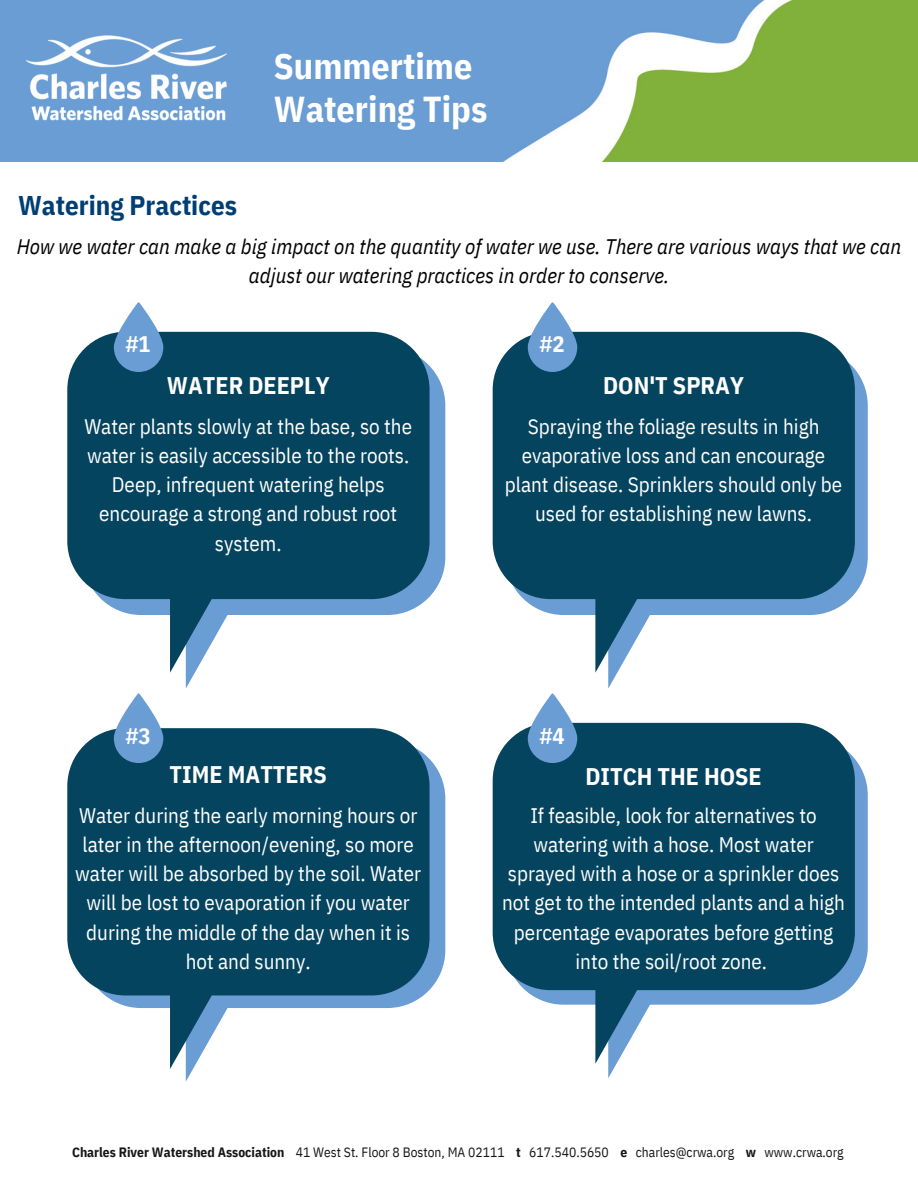
<style>
.page{position:relative;width:918px;height:1188px;background:#fff}
.page>*{position:absolute;margin:0;border:0;box-sizing:border-box;transform-origin:0 0}
.t1{font:700 36px/42.8px "IBM Plex Sans Cond";color:#fff}
.t2{font:700 27px "IBM Plex Sans Cond";color:#003e74}
.t3{font:700 24px "IBM Plex Sans Cond";color:#fff}
.t4{font:700 22.5px "IBM Plex Sans Cond";color:#fff}
.t5{font:21px/29.2px "IBM Plex Sans Cond";color:#fff;text-align:center}
.t6{font:italic 21px/29.2px "IBM Plex Sans Cond";color:#000;text-align:center}
.t7{font:13.5px "IBM Plex Sans Cond";color:#171615}
.s1{font-weight:700}
</style>
<div class="page">
<img style="left:0;top:0;width:918px;height:162px">
<svg style="left:608px;top:369px;width:260px;height:320px"></svg>
<svg style="left:493px;top:332px;width:362px;height:341px;fill:#05445e"></svg>
<svg style="left:528px;top:302px;width:49px;height:70px"></svg>
<svg style="left:185px;top:366px;width:260px;height:323px"></svg>
<svg style="left:67px;top:332px;width:363px;height:341px;fill:#05445e"></svg>
<svg style="left:114px;top:302px;width:49px;height:70px"></svg>
<svg style="left:185px;top:759px;width:260px;height:323px"></svg>
<svg style="left:67px;top:728px;width:363px;height:341px;fill:#05445e"></svg>
<svg style="left:114px;top:693px;width:49px;height:70px"></svg>
<svg style="left:608px;top:759px;width:260px;height:319px"></svg>
<svg style="left:493px;top:723px;width:362px;height:341px;fill:#05445e"></svg>
<svg style="left:528px;top:693px;width:49px;height:70px"></svg>
<img style="left:25px;top:21px;width:204px;height:114px">
<p class="t2" style="left:18px;top:187px;width:220px">Watering Practices</p>
<h1 class="t1" style="left:274px;top:44px;width:215px">Summertime<br>Watering Tips</h1>
<p class="t6" style="left:17px;top:231px;width:886px">How we water can make a big impact on the quantity of water we use. There are various ways that we can adjust our watering practices in order to conserve.</p>
<p class="t4" style="left:126px;top:329px;width:26px">#1</p>
<p class="t4" style="left:540px;top:329px;width:26px">#2</p>
<p class="t3" style="left:167px;top:370px;width:164px">WATER DEEPLY</p>
<p class="t3" style="left:603px;top:370px;width:142px">DON'T SPRAY</p>
<p class="t5" style="left:84px;top:411px;width:329px">Water plants slowly at the base, so the water is easily accessible to the roots.<br>Deep, infrequent watering helps encourage a strong and robust root system.</p>
<p class="t5" style="left:505px;top:411px;width:339px">Spraying the foliage results in high evaporative loss and can encourage plant disease. Sprinklers should only be used for establishing new lawns.</p>
<p class="t4" style="left:126px;top:721px;width:26px">#3</p>
<p class="t4" style="left:540px;top:721px;width:26px">#4</p>
<p class="t3" style="left:170px;top:759px;width:159px">TIME MATTERS</p>
<p class="t3" style="left:585px;top:761px;width:178px">DITCH THE HOSE</p>
<p class="t5" style="left:75px;top:800px;width:347px">Water during the early morning hours or later in the afternoon/evening, so more water will be absorbed by the soil. Water will be lost to evaporation if you water during the middle of the day when it is hot and sunny.</p>
<p class="t5" style="left:502px;top:800px;width:344px">If feasible, look for alternatives to watering with a hose. Most water sprayed with a hose or a sprinkler does not get to the intended plants and a high percentage evaporates before getting into the soil/root zone.</p>
<p class="t7" style="left:72px;top:1143px;width:773px"><span class="s1">Charles River Watershed Association</span> 41 West St. Floor 8 Boston, MA 02111 <span class="s1">t</span> 617.540.5650 <span class="s1">e</span> charles@crwa.org <span class="s1">w</span> www.crwa.org</p>
</div>
